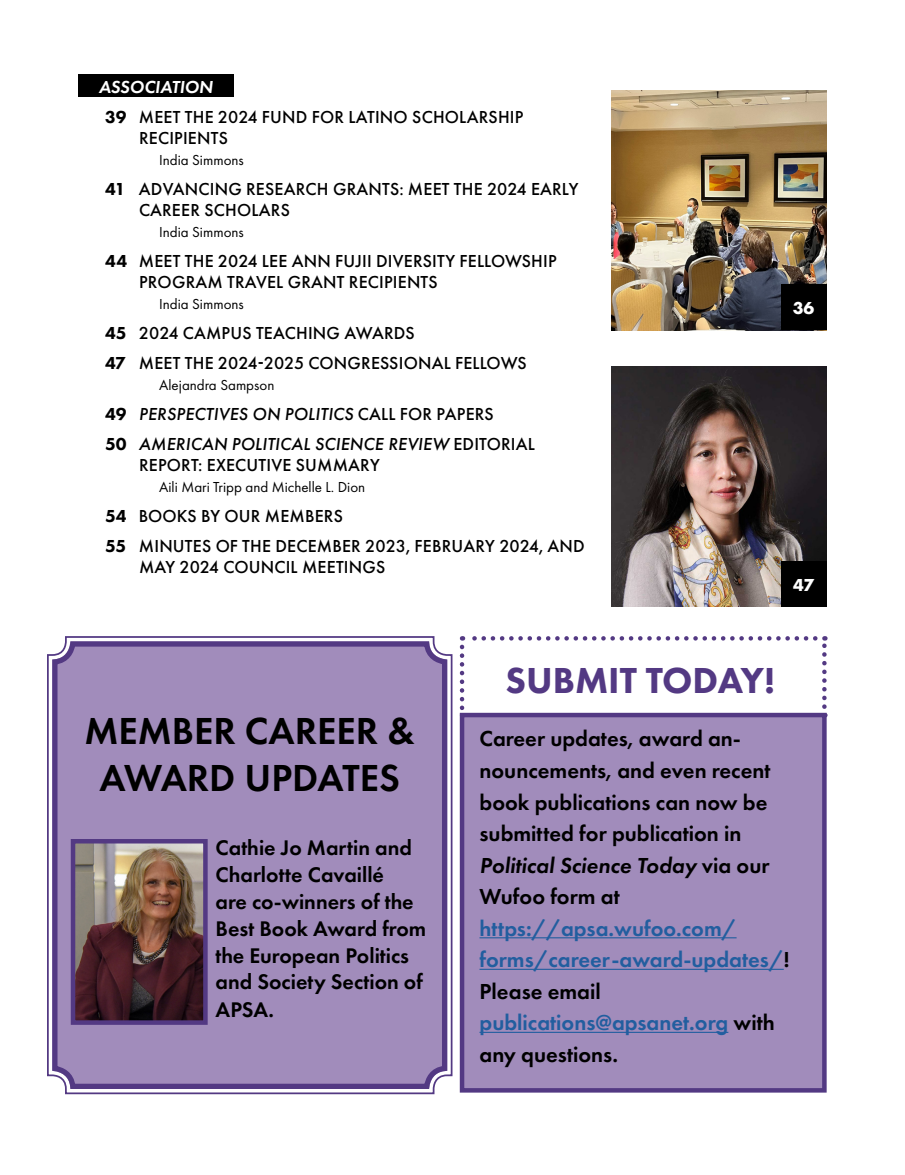
<style>
.page{position:relative;width:905px;height:1175px;background:#fff}
.page>*{position:absolute;margin:0;border:0;box-sizing:border-box;transform-origin:0 0}
.t1{font:600 39px/46.5px "Futura PT";color:#000;text-align:center}
.t2{font:800 37.5px "Futura PT";color:#533983}
.t3{font:600 22.5px/31.5px "Futura PT";color:#000}
.t4{font:600 22.5px/31.5px "Futura PT";color:#225e9f}
.t5{font:600 21.9px/26.8px "Futura PT";color:#000}
.t6{font:500 18px/21px "Futura PT";letter-spacing:.01em;color:#000}
.t7{font:italic 500 18px/30px "Futura PT";letter-spacing:.01em;color:#000}
.t8{font:italic 600 18px "Futura PT";color:#fff}
.t9{font:700 18px "Futura PT";color:#fff}
.t10{font:15px "Futura PT";color:#000}
.s1{font-weight:800}
.s2{font-weight:800;font-style:normal}
.s3{font-style:normal}
.s4{font-style:italic}
.s5{color:#000}
</style>
<div class="page">
<img style="left:611px;top:90px;width:215px;height:240px">
<div style="left:78px;top:74px;width:155px;height:23px;background:#000"></div>
<div style="left:780px;top:284px;width:46px;height:46px;background:#000"></div>
<svg style="left:47px;top:636px;width:406px;height:459px;background:#a38fbc"></svg>
<div style="left:52px;top:641px;width:395px;height:448px;border:5px solid #533983;border-radius:18px"></div>
<img style="left:76px;top:844px;width:127px;height:175px">
<div style="left:71px;top:839px;width:137px;height:185px;border:4px solid #533983"></div>
<img style="left:611px;top:366px;width:215px;height:240px">
<div style="left:780px;top:561px;width:46px;height:45px;background:#000"></div>
<svg style="left:460px;top:647px;width:4px;height:63px"></svg>
<svg style="left:822px;top:636px;width:4px;height:70px"></svg>
<svg style="left:462px;top:636px;width:353px;height:4px"></svg>
<div style="left:460px;top:712px;width:366px;height:380px;background:#a18cbb;border:4px solid #533983"></div>
<hr style="left:479px;top:937px;width:257px;height:1px;background:#225e9f">
<hr style="left:479px;top:968px;width:304px;height:1px;background:#225e9f">
<hr style="left:479px;top:1031px;width:249px;height:1px;background:#225e9f">
<p class="t8" style="left:99px;top:75px;width:116px">ASSOCIATION</p>
<p class="t6" style="left:139px;top:106px;width:386px;text-indent:-34px"><span class="s1">39</span> MEET THE 2024 FUND FOR LATINO SCHOLARSHIP<br>RECIPIENTS</p>
<p class="t10" style="left:159px;top:151px;width:86px">India Simmons</p>
<p class="t6" style="left:139px;top:178px;width:441px;text-indent:-34px"><span class="s1">41</span> ADVANCING RESEARCH GRANTS: MEET THE 2024 EARLY<br>CAREER SCHOLARS</p>
<p class="t10" style="left:159px;top:223px;width:86px">India Simmons</p>
<p class="t6" style="left:139px;top:250px;width:419px;text-indent:-34px"><span class="s1">44</span> MEET THE 2024 LEE ANN FUJII DIVERSITY FELLOWSHIP<br>PROGRAM TRAVEL GRANT RECIPIENTS</p>
<p class="t10" style="left:159px;top:295px;width:86px">India Simmons</p>
<p class="t6" style="left:105px;top:318px;width:423px;line-height:30px"><span class="s1">45</span> 2024 CAMPUS TEACHING AWARDS<br><span class="s1">47</span> MEET THE 2024-2025 CONGRESSIONAL FELLOWS</p>
<p class="t10" style="left:159px;top:376px;width:117px">Alejandra Sampson</p>
<p class="t7" style="left:105px;top:399px;width:431px"><span class="s2">49</span> PERSPECTIVES ON POLITICS <span class="s3">CALL FOR PAPERS<br></span><span class="s2">50</span> AMERICAN POLITICAL SCIENCE REVIEW <span class="s3">EDITORIAL</span></p>
<p class="t6" style="left:139px;top:454px;width:242px">REPORT: EXECUTIVE SUMMARY</p>
<p class="t10" style="left:159px;top:478px;width:208px">Aili Mari Tripp and Michelle L. Dion</p>
<p class="t6" style="left:105px;top:501px;width:481px;line-height:30px"><span class="s1">54</span> BOOKS BY OUR MEMBERS<br><span class="s1">55</span> MINUTES OF THE DECEMBER 2023, FEBRUARY 2024, AND</p>
<p class="t6" style="left:139px;top:556px;width:248px">MAY 2024 COUNCIL MEETINGS</p>
<p class="t9" style="left:792px;top:296px;width:23px">36</p>
<p class="t9" style="left:793px;top:573px;width:22px">47</p>
<h2 class="t2" style="left:505px;top:656px;width:271px">SUBMIT TODAY!</h2>
<h1 class="t1" style="left:84px;top:707px;width:332px">MEMBER CAREER &amp;<br>AWARD UPDATES</h1>
<p class="t5" style="left:215px;top:834px;width:212px">Cathie Jo Martin and<br>Charlotte Cavaillé<br>are co-winners of the<br>Best Book Award from the European Politics and Society Section of<br>APSA.</p>
<p class="t3" style="left:479px;top:723px;width:292px">Career updates, award an&shy;nouncements, and even recent book publications can now be submitted for publication in<br><span class="s4">Political Science Today</span> via our<br>Wufoo form at</p>
<p class="t4" style="left:479px;top:912px;width:311px">https://apsa.wufoo.com/ forms/career-award-updates/<span class="s5">!<br>Please email </span>publications@apsanet.org <span class="s5">with any questions.</span></p>
</div>
